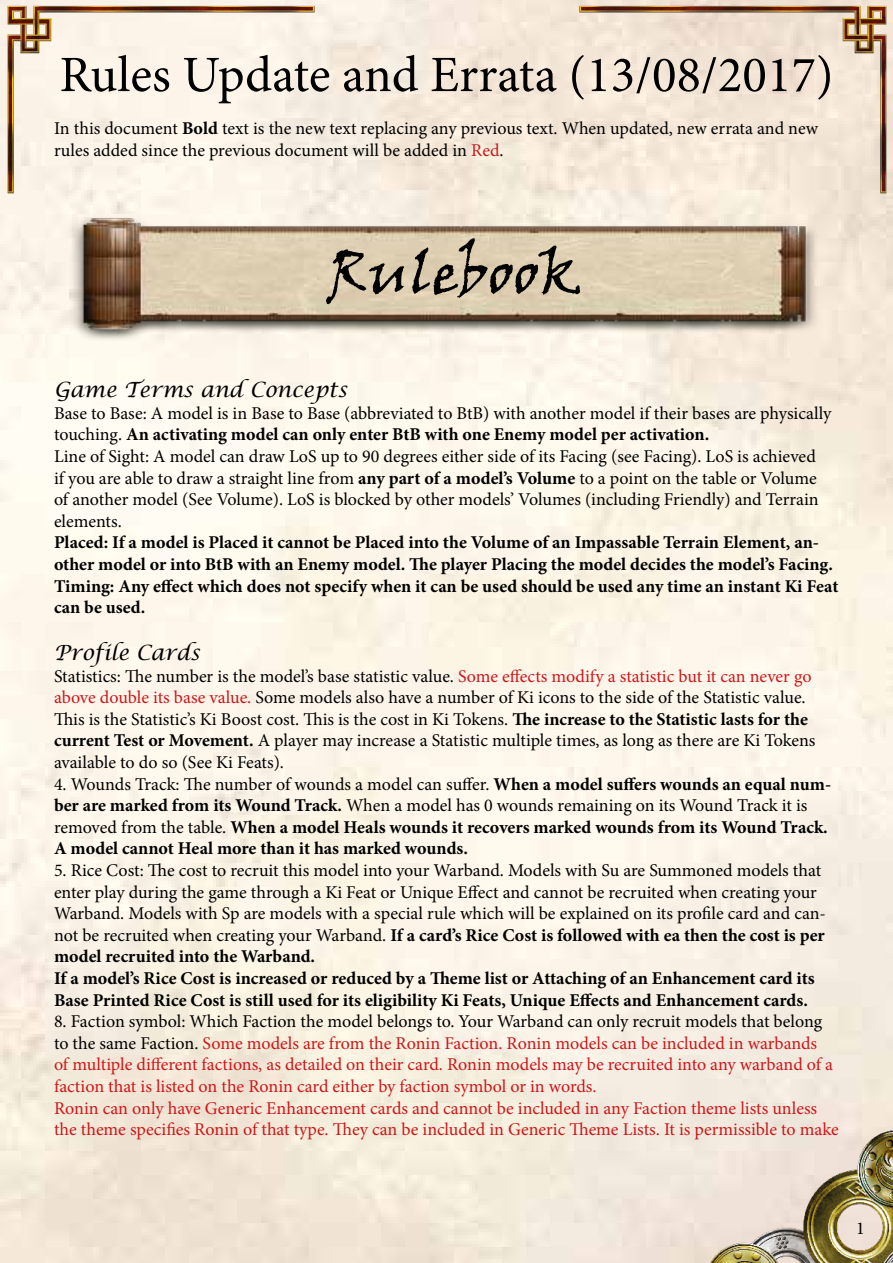
<style>
.page{position:relative;width:893px;height:1263px;background:#fff}
.page>*{position:absolute;margin:0;border:0;box-sizing:border-box;transform-origin:0 0}
.t1{font:60px "Viner Hand ITC";color:#000}
.t2{font:51px "Minion Pro";color:#000}
.t3{font:italic 21px "Lucida Calligraphy";color:#000}
.t4{font:18px/21.6px "Minion Pro";color:#000}
.t5{font:700 18px/21.6px "Minion Pro";color:#000}
.t6{font:18px/21.6px "Minion Pro";color:#cd171a}
.s1{font-weight:700}
.s2{color:#cd171a}
.s3{font-weight:400}
.s4{color:#000}
</style>
<div class="page">
<img style="left:705px;top:1105px;width:188px;height:158px">
<img style="left:577px;top:5px;width:311px;height:191px">
<img style="left:6px;top:5px;width:311px;height:191px">
<img style="left:69px;top:216px;width:752px;height:124px">
<h2 class="t2" style="left:60px;top:41px;width:775px">Rules Update and Errata (13/08/2017)</h2>
<p class="t4" style="left:54px;top:118px;width:766px">In this document <span class="s1">Bold</span> text is the new text replacing any previous text. When updated, new errata and new rules added since the previous document will be added in <span class="s2">Red</span>.</p>
<h1 class="t1" style="left:327px;top:235px;width:256px">Rulebook</h1>
<p class="t3" style="left:54px;top:377px;width:295px">Game Terms and Concepts</p>
<p class="t4" style="left:54px;top:402px;width:779px">Base to Base: A model is in Base to Base (abbreviated to BtB) with another model if their bases are physically touching. <span class="s1">An activating model can only enter BtB with one Enemy model per activation.<br></span>Line of Sight: A model can draw LoS up to 90 degrees either side of its Facing (see Facing). LoS is achieved<br>if you are able to draw a straight line from <span class="s1">any part of a model’s Volume</span> to a point on the table or Volume of another model (See Volume). LoS is blocked by other models’ Volumes (including Friendly) and Terrain elements.</p>
<p class="t5" style="left:54px;top:532px;width:786px">Placed: If a model is Placed it cannot be Placed into the Volume of an Impassable Terrain Element, an&shy;other model or into BtB with an Enemy model. The player Placing the model decides the model’s Facing.<br>Timing: Any effect which does not specify when it can be used should be used any time an instant Ki Feat can be used.</p>
<p class="t3" style="left:54px;top:640px;width:147px">Profile Cards</p>
<p class="t4" style="left:54px;top:665px;width:763px">Statistics: The number is the model’s base statistic value. <span class="s2">Some effects modify a statistic but it can never go above double its base value.</span> Some models also have a number of Ki icons to the side of the Statistic value.<br>This is the Statistic’s Ki Boost cost. This is the cost in Ki Tokens. <span class="s1">The increase to the Statistic lasts for the current Test or Movement.</span> A player may increase a Statistic multiple times, as long as there are Ki Tokens available to do so (See Ki Feats).</p>
<p class="t5" style="left:54px;top:773px;width:779px"><span class="s3">4. Wounds Track: The number of wounds a model can suffer.</span> When a model suffers wounds an equal num&shy;ber are marked from its Wound Track. <span class="s3">When a model has 0 wounds remaining on its Wound Track it is removed from the table.</span> When a model Heals wounds it recovers marked wounds from its Wound Track.<br>A model cannot Heal more than it has marked wounds.</p>
<p class="t4" style="left:54px;top:859px;width:773px">5. Rice Cost: The cost to recruit this model into your Warband. Models with Su are Summoned models that enter play during the game through a Ki Feat or Unique Effect and cannot be recruited when creating your Warband. Models with Sp are models with a special rule which will be explained on its profile card and can&shy;not be recruited when creating your Warband. <span class="s1">If a card’s Rice Cost is followed with ea then the cost is per model recruited into the Warband.<br>If a model’s Rice Cost is increased or reduced by a Theme list or Attaching of an Enhancement card its Base Printed Rice Cost is still used for its eligibility Ki Feats, Unique Effects and Enhancement cards.</span></p>
<p class="t6" style="left:54px;top:1011px;width:786px"><span class="s4">8. Faction symbol: Which Faction the model belongs to. Your Warband can only recruit models that belong to the same Faction.</span> Some models are from the Ronin Faction. Ronin models can be included in warbands<br>of multiple different factions, as detailed on their card. Ronin models may be recruited into any warband of a faction that is listed on the Ronin card either by faction symbol or in words.<br>Ronin can only have Generic Enhancement cards and cannot be included in any Faction theme lists unless the theme specifies Ronin of that type. They can be included in Generic Theme Lists. It is permissible to make</p>
<p class="t4" style="left:856px;top:1217px;width:10px">1</p>
</div>
